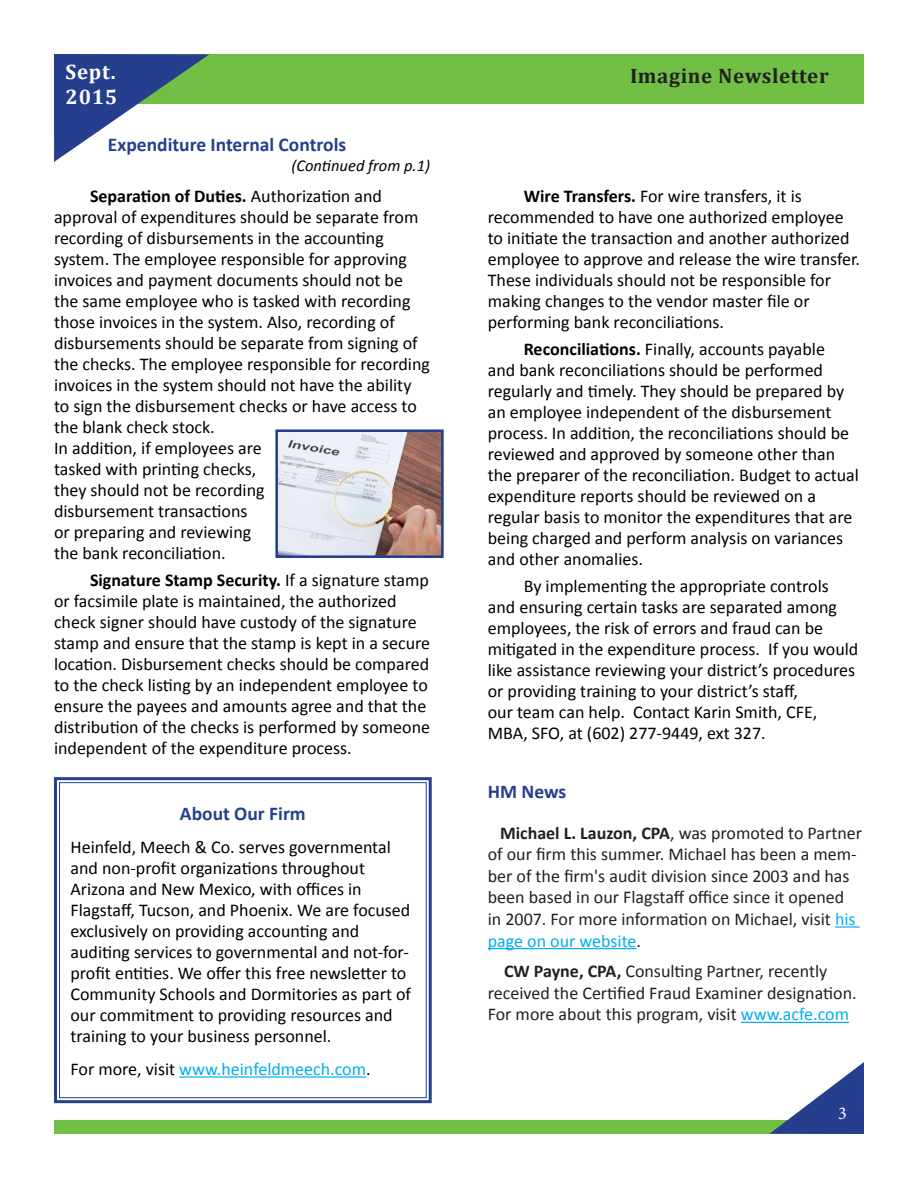
<style>
.page{position:relative;width:918px;height:1188px;background:#fff}
.page>*{position:absolute;margin:0;border:0;box-sizing:border-box;transform-origin:0 0}
.t1{font:700 21px "Cambria";letter-spacing:.03em;color:#231f20}
.t2{font:700 21px "Cambria";letter-spacing:.03em;color:#fff}
.t3{font:700 19.5px "Calibri";color:#253f8e}
.t4{font:700 19.5px "Calibri";color:#24418e}
.t5{font:18px/21px "Calibri";color:#000}
.t6{font:18px/21.6px "Calibri";color:#231f20}
.t7{font:18px "Calibri";color:#00aeef}
.t8{font:18px "Minion Pro";color:#fff}
.t9{font:italic 16.5px "Calibri";color:#000}
.s1{font-weight:700}
.s2{color:#000}
.s3{color:#00aeef}
</style>
<div class="page">
<div style="left:54px;top:1120px;width:810px;height:14px;background:#71bf44"></div>
<div style="left:54px;top:54px;width:810px;height:50px;background:#71bf44"></div>
<svg style="left:54px;top:54px;width:155px;height:108px"></svg>
<svg style="left:770px;top:1062px;width:94px;height:72px"></svg>
<svg style="left:54px;top:777px;width:378px;height:327px"></svg>
<div style="left:59px;top:782px;width:368px;height:316px;border:1px solid #24418e"></div>
<img style="left:279px;top:433px;width:161px;height:121px">
<div style="left:275px;top:429px;width:169px;height:129px;border:3px solid #253f8e"></div>
<hr style="left:835px;top:926px;width:25px;height:2px;background:#00aeef">
<hr style="left:488px;top:948px;width:149px;height:1px;background:#00aeef">
<hr style="left:741px;top:1022px;width:108px;height:1px;background:#00aeef">
<p class="t2" style="left:66px;top:57px;width:51px">Sept.</p>
<p class="t1" style="left:630px;top:61px;width:200px">Imagine Newsletter</p>
<p class="t2" style="left:66px;top:82px;width:53px">2015</p>
<p class="t3" style="left:108px;top:132px;width:240px">Expenditure Internal Controls</p>
<p class="t9" style="left:292px;top:154px;width:140px">(Continued from p.1)</p>
<p class="t5" style="left:54px;top:185px;width:377px;text-indent:36px"><span class="s1">Separation of Duties.</span> Authorization and approval of expenditures should be separate from recording of disbursements in the accounting system. The employee responsible for approving invoices and payment documents should not be the same employee who is tasked with recording those invoices in the system. Also, recording of disbursements should be separate from signing of the checks. The employee responsible for recording invoices in the system should not have the ability to sign the disbursement checks or have access to the blank check stock.</p>
<p class="t5" style="left:54px;top:437px;width:212px">In addition, if employees are tasked with printing checks, they should not be recording disbursement transactions or preparing and reviewing the bank reconciliation.</p>
<p class="t5" style="left:54px;top:569px;width:378px;text-indent:36px"><span class="s1">Signature Stamp Security.</span> If a signature stamp or facsimile plate is maintained, the authorized check signer should have custody of the signature stamp and ensure that the stamp is kept in a secure location. Disbursement checks should be compared to the check listing by an independent employee to ensure the payees and amounts agree and that the distribution of the checks is performed by someone independent of the expenditure process.</p>
<p class="t4" style="left:180px;top:801px;width:127px">About Our Firm</p>
<p class="t5" style="left:70px;top:837px;width:342px">Heinfeld, Meech &amp; Co. serves governmental and non-profit organizations throughout Arizona and New Mexico, with offices in Flagstaff, Tucson, and Phoenix. We are focused exclusively on providing accounting and auditing services to governmental and not-for&shy;profit entities. We offer this free newsletter to Community Schools and Dormitories as part of our commitment to providing resources and training to your business personnel.</p>
<p class="t7" style="left:70px;top:1058px;width:302px"><span class="s2">For more, visit</span> www.heinfeldmeech.com<span class="s2">.</span></p>
<p class="t5" style="left:488px;top:185px;width:374px;text-indent:36px"><span class="s1">Wire Transfers.</span> For wire transfers, it is recommended to have one authorized employee to initiate the transaction and another authorized employee to approve and release the wire transfer.<br>These individuals should not be responsible for making changes to the vendor master file or performing bank reconciliations.</p>
<p class="t5" style="left:488px;top:338px;width:373px;text-indent:36px"><span class="s1">Reconciliations.</span> Finally, accounts payable<br>and bank reconciliations should be performed regularly and timely. They should be prepared by an employee independent of the disbursement process. In addition, the reconciliations should be reviewed and approved by someone other than the preparer of the reconciliation. Budget to actual expenditure reports should be reviewed on a regular basis to monitor the expenditures that are being charged and perform analysis on variances and other anomalies.</p>
<p class="t5" style="left:488px;top:575px;width:372px;text-indent:36px">By implementing the appropriate controls and ensuring certain tasks are separated among employees, the risk of errors and fraud can be mitigated in the expenditure process. If you would like assistance reviewing your district’s procedures or providing training to your district’s staff,</p>
<p class="t5" style="left:488px;top:701px;width:331px">our team can help. Contact Karin Smith, CFE,</p>
<p class="t5" style="left:488px;top:722px;width:279px">MBA, SFO, at (602) 277-9449, ext 327.</p>
<p class="t3" style="left:488px;top:779px;width:80px">HM News</p>
<p class="t6" style="left:488px;top:822px;width:376px;text-indent:12px"><span class="s1">Michael L. Lauzon, CPA</span>, was promoted to Partner of our firm this summer. Michael has been a mem&shy;ber of the firm's audit division since 2003 and has been based in our Flagstaff office since it opened in 2007. For more information on Michael, visit <span class="s3">his page on our website</span>.</p>
<p class="t6" style="left:488px;top:960px;width:370px;text-indent:16px"><span class="s1">CW Payne, CPA,</span> Consulting Partner, recently received the Certified Fraud Examiner designation.<br>For more about this program, visit <span class="s3">www.acfe.com</span></p>
<p class="t8" style="left:838px;top:1101px;width:10px">3</p>
</div>
